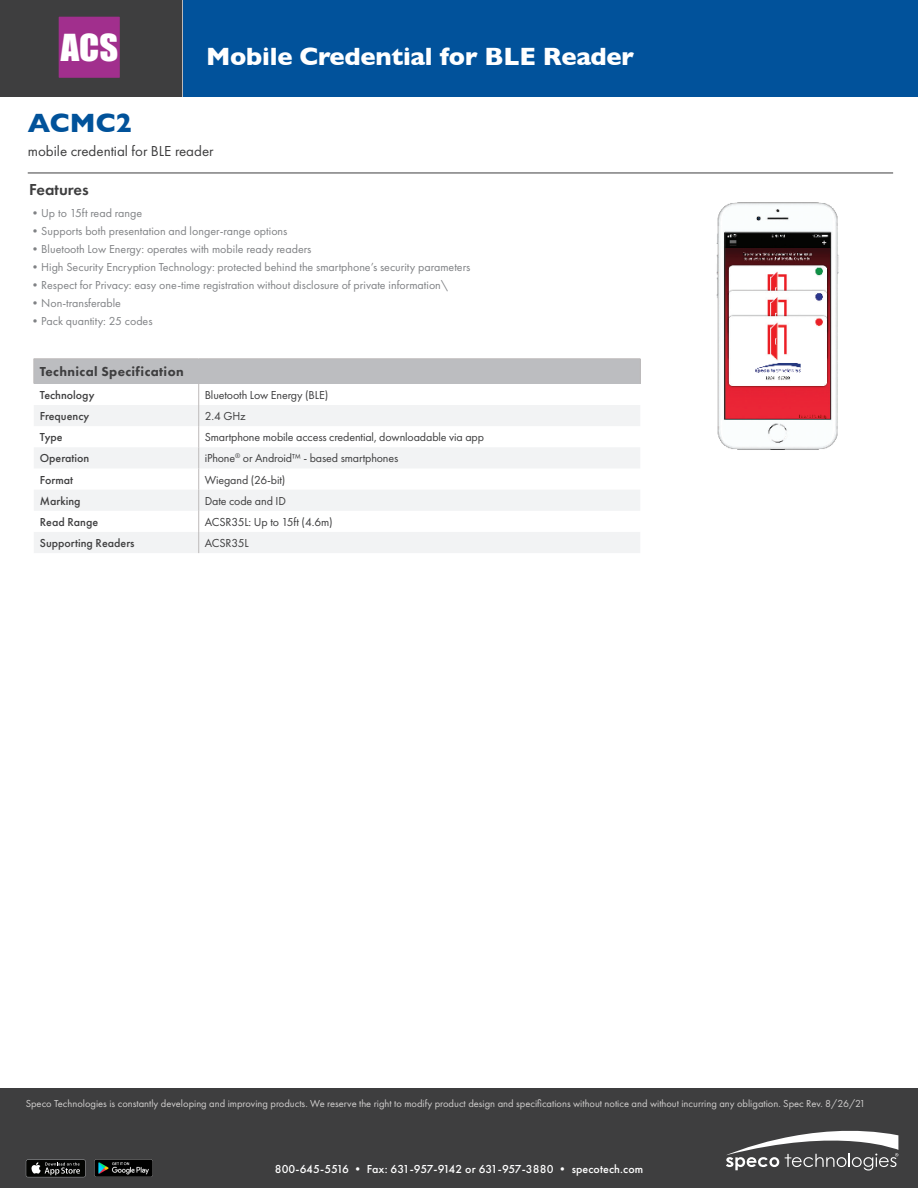
<style>
.page{position:relative;width:918px;height:1188px;background:#fff}
.page>*{position:absolute;margin:0;border:0;box-sizing:border-box;transform-origin:0 0}
.t1{font:34.2px "Impact";color:#fff;scale:1.06 1}
.PRODUCT_NAME{font:700 27px "Gill Sans";color:#01529a}
.PRODUCT_NAME-2{font:700 25.5px "Gill Sans";letter-spacing:-.01em;color:#fff}
.DESCRIPTIONS{font:600 16.5px "Futura PT";color:#3e3e3f}
.PRODUCT_NAME-3{font:15px "Futura PT";color:#3e3e3f}
.DESCRIPTIONS-2{font:800 13.5px "Futura PT";letter-spacing:.025em;color:#3e3e3f}
.DESCRIPTIONS-3{font:12px "Futura PT";color:#808285}
.DESCRIPTIONS-4{font:12px "Futura PT";letter-spacing:-.01em;color:#3e3e3f}
.DESCRIPTIONS-5{font:500 12px "Futura PT";color:#3e3e3f}
.ADDRESS{font:500 12px "Futura PT";letter-spacing:.01em;color:#fff}
.DESCRIPTIONS-6{font:10.5px "Futura PT";color:#d1cfce}
</style>
<div class="page">
<svg style="left:181px;top:0;width:3px;height:96px"></svg>
<div style="left:184px;top:0;width:734px;height:96px;background:#01529b"></div>
<div style="left:0;top:0;width:181px;height:96px;background:#3e3e3f"></div>
<div style="left:0;top:1088px;width:918px;height:100px;background:#3e3e3f"></div>
<hr style="left:28px;top:173px;width:865px;height:1px;background:#3e3e3f">
<svg style="left:726px;top:1131px;width:172px;height:40px"></svg>
<div style="left:26px;top:1160px;width:60px;height:17px;background:#6a6a6c;border-radius:2px"></div>
<div style="left:26px;top:1160px;width:59px;height:17px;background:#040503;border-radius:2px"></div>
<svg style="left:31px;top:1162px;width:49px;height:13px"></svg>
<img style="left:95px;top:1160px;width:57px;height:17px">
<div style="left:34px;top:359px;width:606px;height:25px;background:#bcbdc0"></div>
<svg style="left:34px;top:405px;width:606px;height:148px;fill:#f2f3f4"></svg>
<svg style="left:640px;top:359px;width:1px;height:25px"></svg>
<svg style="left:198px;top:384px;width:1px;height:169px"></svg>
<hr style="left:34px;top:358px;width:165px;height:1px;background:#bdbaba">
<hr style="left:199px;top:358px;width:441px;height:1px;background:#bdbaba">
<img style="left:679px;top:172px;width:207px;height:278px">
<div style="left:59px;top:17px;width:61px;height:61px;background:#a12f8d"></div>
<p class="t1" style="left:61px;top:21px;width:56px">ACS</p>
<p class="PRODUCT_NAME-2" style="left:206px;top:36px;width:430px">Mobile Credential for BLE Reader</p>
<p class="PRODUCT_NAME" style="left:28px;top:102px;width:106px">ACMC2</p>
<p class="PRODUCT_NAME-3" style="left:28px;top:142px;width:187px">mobile credential for BLE reader</p>
<p class="DESCRIPTIONS" style="left:29px;top:179px;width:61px">Features</p>
<p class="DESCRIPTIONS-3" style="left:29px;top:206px;width:114px">•Up to 15ft read range</p>
<p class="DESCRIPTIONS-3" style="left:29px;top:224px;width:260px">•Supports both presentation and longer-range options</p>
<p class="DESCRIPTIONS-3" style="left:29px;top:242px;width:284px">•Bluetooth Low Energy: operates with mobile ready readers</p>
<p class="DESCRIPTIONS-3" style="left:29px;top:260px;width:443px">•High Security Encryption Technology: protected behind the smartphone’s security parameters</p>
<p class="DESCRIPTIONS-3" style="left:29px;top:278px;width:420px">•Respect for Privacy: easy one-time registration without disclosure of private information\</p>
<p class="DESCRIPTIONS-3" style="left:29px;top:296px;width:93px">•Non-transferable</p>
<p class="DESCRIPTIONS-3" style="left:29px;top:314px;width:125px">•Pack quantity: 25 codes</p>
<p class="DESCRIPTIONS-2" style="left:40px;top:363px;width:145px">Technical Specification</p>
<p class="DESCRIPTIONS-5" style="left:40px;top:388px;width:56px">Technology</p>
<p class="DESCRIPTIONS-4" style="left:205px;top:388px;width:125px">Bluetooth Low Energy (BLE)</p>
<p class="DESCRIPTIONS-5" style="left:40px;top:409px;width:51px">Frequency</p>
<p class="DESCRIPTIONS-4" style="left:205px;top:409px;width:43px">2.4 GHz</p>
<p class="DESCRIPTIONS-5" style="left:40px;top:430px;width:24px">Type</p>
<p class="DESCRIPTIONS-4" style="left:205px;top:430px;width:281px">Smartphone mobile access credential, downloadable via app</p>
<p class="DESCRIPTIONS-5" style="left:40px;top:451px;width:51px">Operation</p>
<p class="DESCRIPTIONS-4" style="left:205px;top:451px;width:195px">iPhone<sup>®</sup> or Android™ - based smartphones</p>
<p class="DESCRIPTIONS-5" style="left:40px;top:472px;width:35px">Format</p>
<p class="DESCRIPTIONS-4" style="left:205px;top:473px;width:82px">Wiegand (26-bit)</p>
<p class="DESCRIPTIONS-5" style="left:40px;top:494px;width:42px">Marking</p>
<p class="DESCRIPTIONS-4" style="left:205px;top:494px;width:83px">Date code and ID</p>
<p class="DESCRIPTIONS-5" style="left:40px;top:515px;width:60px">Read Range</p>
<p class="DESCRIPTIONS-4" style="left:205px;top:515px;width:129px">ACSR35L: Up to 15ft (4.6m)</p>
<p class="DESCRIPTIONS-5" style="left:40px;top:536px;width:96px">Supporting Readers</p>
<p class="DESCRIPTIONS-4" style="left:205px;top:536px;width:45px">ACSR35L</p>
<p class="DESCRIPTIONS-6" style="left:26px;top:1097px;width:841px">Speco Technologies is constantly developing and improving products. We reserve the right to modify product design and specifications without notice and without incurring any obligation. Spec Rev. 8/26/21</p>
<p class="ADDRESS" style="left:275px;top:1162px;width:370px">800-645-5516 • Fax: 631-957-9142 or 631-957-3880 • specotech.com</p>
</div>
